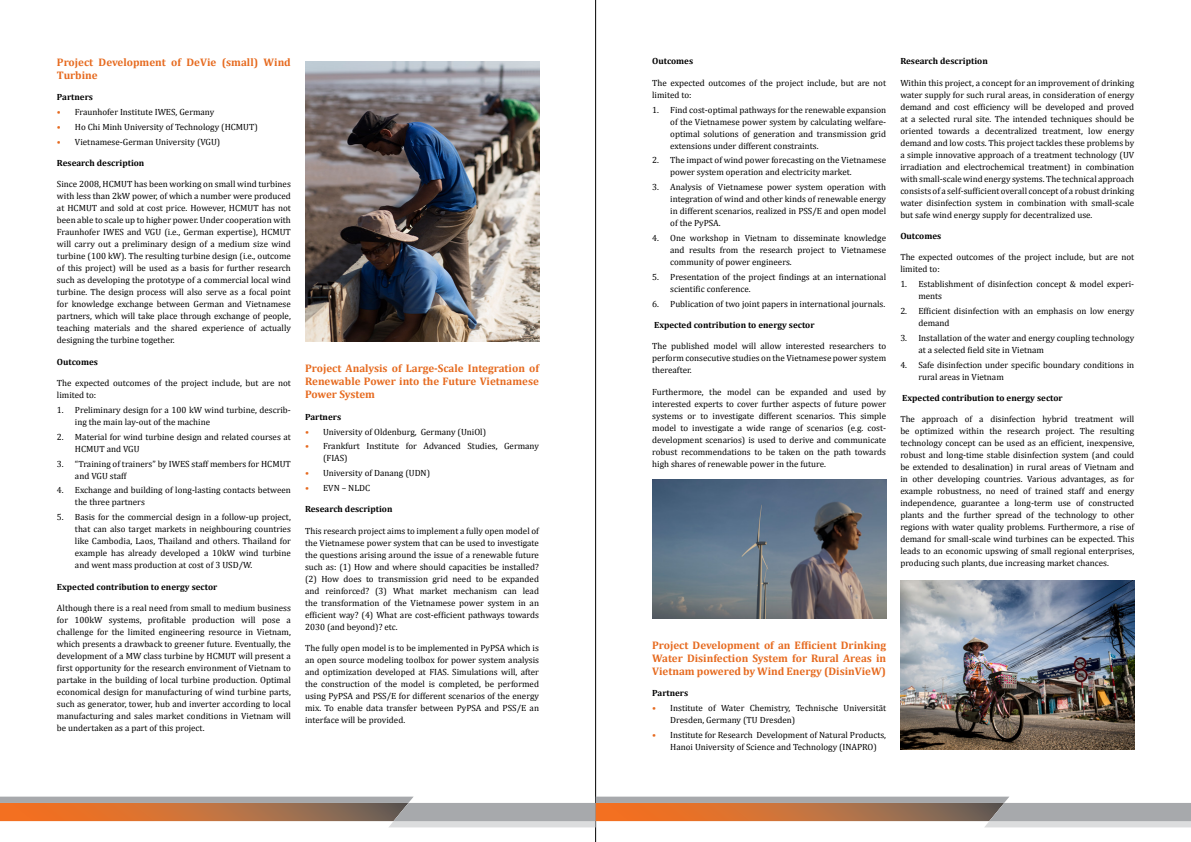
<style>
.page{position:relative;width:1191px;height:842px;background:#fff}
.page>*{position:absolute;margin:0;border:0;box-sizing:border-box;transform-origin:0 0}
.t1{font:700 11px/13px "Cambria";color:#e66a1f;text-align:justify}
.t2{font:9px/12px "Cambria";color:#000}
.t3{font:700 9px "Cambria";color:#000}
.s1{color:#e66a1f}
</style>
<div class="page">
<hr style="left:595px;top:0;width:1px;height:842px;background:#000">
<img style="left:305px;top:61px;width:234px;height:281px">
<img style="left:652px;top:480px;width:234px;height:138px">
<img style="left:900px;top:580px;width:234px;height:169px">
<svg style="left:0;top:797px;width:1191px;height:30px"></svg>
<p class="t1" style="left:57px;top:55px;width:235px">Project Development of DeVie (small) Wind<br>Turbine</p>
<p class="t3" style="left:57px;top:91px;width:38px">Partners</p>
<p class="t2" style="left:57px;top:106px;width:159px"><span class="s1">•</span> Fraunhofer Institute IWES, Germany</p>
<p class="t2" style="left:57px;top:121px;width:202px"><span class="s1">•</span> Ho Chi Minh University of Technology (HCMUT)</p>
<p class="t2" style="left:57px;top:136px;width:165px"><span class="s1">•</span> Vietnamese-German University (VGU)</p>
<p class="t3" style="left:57px;top:157px;width:89px">Research description</p>
<p class="t2" style="left:57px;top:178px;width:235px;text-align:justify">Since 2008, HCMUT has been working on small wind turbines with less than 2kW power, of which a number were produced at HCMUT and sold at cost price. However, HCMUT has not been able to scale up to higher power. Under cooperation with Fraunhofer IWES and VGU (i.e., German expertise), HCMUT will carry out a preliminary design of a medium size wind turbine (100 kW). The resulting turbine design (i.e., outcome of this project) will be used as a basis for further research such as developing the prototype of a commercial local wind turbine. The design process will also serve as a focal point for knowledge exchange between German and Vietnamese partners, which will take place through exchange of people, teaching materials and the shared experience of actually designing the turbine together.</p>
<p class="t3" style="left:57px;top:355px;width:42px">Outcomes</p>
<p class="t2" style="left:57px;top:377px;width:235px">The expected outcomes of the project include, but are not limited to:</p>
<p class="t2" style="left:75px;top:404px;width:217px;text-indent:-18px">1. Preliminary design for a 100 kW wind turbine, describ&shy;ing the main lay-out of the machine</p>
<p class="t2" style="left:75px;top:431px;width:217px;text-indent:-18px">2. Material for wind turbine design and related courses at<br>HCMUT and VGU</p>
<p class="t2" style="left:75px;top:457px;width:217px;text-indent:-18px">3. “Training of trainers” by IWES staff members for HCMUT and VGU staff</p>
<p class="t2" style="left:75px;top:484px;width:217px;text-indent:-18px">4. Exchange and building of long-lasting contacts between the three partners</p>
<p class="t2" style="left:75px;top:511px;width:217px;text-align:justify;text-indent:-18px">5. Basis for the commercial design in a follow-up project, that can also target markets in neighbouring countries like Cambodia, Laos, Thailand and others. Thailand for example has already developed a 10kW wind turbine and went mass production at cost of 3 USD/W.</p>
<p class="t3" style="left:57px;top:580px;width:162px">Expected contribution to energy sector</p>
<p class="t2" style="left:57px;top:602px;width:235px;text-align:justify">Although there is a real need from small to medium business for 100kW systems, profitable production will pose a challenge for the limited engineering resource in Vietnam, which presents a drawback to greener future. Eventually, the development of a MW class turbine by HCMUT will present a first opportunity for the research environment of Vietnam to partake in the building of local turbine production. Optimal economical design for manufacturing of wind turbine parts, such as generator, tower, hub and inverter according to local manufacturing and sales market conditions in Vietnam will be undertaken as a part of this project.</p>
<p class="t1" style="left:305px;top:362px;width:235px">Project Analysis of Large-Scale Integration of Renewable Power into the Future Vietnamese Power System</p>
<p class="t3" style="left:305px;top:410px;width:38px">Partners</p>
<p class="t2" style="left:305px;top:425px;width:183px"><span class="s1">•</span> University of Oldenburg, Germany (UniOl)</p>
<p class="t2" style="left:323px;top:440px;width:217px;text-indent:-18px"><span class="s1">•</span> Frankfurt Institute for Advanced Studies, Germany (FIAS)</p>
<p class="t2" style="left:305px;top:467px;width:127px"><span class="s1">•</span> University of Danang (UDN)</p>
<p class="t2" style="left:305px;top:482px;width:67px"><span class="s1">•</span> EVN – NLDC</p>
<p class="t3" style="left:305px;top:503px;width:89px">Research description</p>
<p class="t2" style="left:305px;top:525px;width:235px;text-align:justify">This research project aims to implement a fully open model of the Vietnamese power system that can be used to investigate the questions arising around the issue of a renewable future such as: (1) How and where should capacities be installed? (2) How does to transmission grid need to be expanded and reinforced? (3) What market mechanism can lead the transformation of the Vietnamese power system in an efficient way? (4) What are cost-efficient pathways towards 2030 (and beyond)? etc.</p>
<p class="t2" style="left:305px;top:642px;width:235px;text-align:justify">The fully open model is to be implemented in PyPSA which is an open source modeling toolbox for power system analysis and optimization developed at FIAS. Simulations will, after the construction of the model is completed, be performed using PyPSA and PSS/E for different scenarios of the energy mix. To enable data transfer between PyPSA and PSS/E an interface will be provided.</p>
<p class="t3" style="left:652px;top:55px;width:42px">Outcomes</p>
<p class="t2" style="left:652px;top:77px;width:235px">The expected outcomes of the project include, but are not limited to:</p>
<p class="t2" style="left:670px;top:103px;width:217px;text-align:justify;text-indent:-18px">1. Find cost-optimal pathways for the renewable expansion of the Vietnamese power system by calculating welfare&shy;optimal solutions of generation and transmission grid extensions under different constraints.</p>
<p class="t2" style="left:670px;top:154px;width:217px;text-indent:-18px">2. The impact of wind power forecasting on the Vietnamese power system operation and electricity market.</p>
<p class="t2" style="left:670px;top:181px;width:217px;text-align:justify;text-indent:-18px">3. Analysis of Vietnamese power system operation with integration of wind and other kinds of renewable energy in different scenarios, realized in PSS/E and open model of the PyPSA.</p>
<p class="t2" style="left:670px;top:232px;width:217px;text-align:justify;text-indent:-18px">4. One workshop in Vietnam to disseminate knowledge and results from the research project to Vietnamese community of power engineers.</p>
<p class="t2" style="left:670px;top:271px;width:217px;text-indent:-18px">5. Presentation of the project findings at an international scientific conference.</p>
<p class="t2" style="left:652px;top:298px;width:234px">6. Publication of two joint papers in international journals.</p>
<p class="t3" style="left:654px;top:319px;width:162px">Expected contribution to energy sector</p>
<p class="t2" style="left:652px;top:340px;width:235px;text-align:justify">The published model will allow interested researchers to perform consecutive studies on the Vietnamese power system thereafter.</p>
<p class="t2" style="left:652px;top:386px;width:235px;text-align:justify">Furthermore, the model can be expanded and used by interested experts to cover further aspects of future power systems or to investigate different scenarios. This simple model to investigate a wide range of scenarios (e.g. cost&shy;development scenarios) is used to derive and communicate robust recommendations to be taken on the path towards high shares of renewable power in the future.</p>
<p class="t3" style="left:900px;top:55px;width:89px">Research description</p>
<p class="t2" style="left:900px;top:77px;width:235px;text-align:justify">Within this project, a concept for an improvement of drinking water supply for such rural areas, in consideration of energy demand and cost efficiency will be developed and proved at a selected rural site. The intended techniques should be oriented towards a decentralized treatment, low energy demand and low costs. This project tackles these problems by a simple innovative approach of a treatment technology (UV irradiation and electrochemical treatment) in combination with small-scale wind energy systems. The technical approach consists of a self-sufficient overall concept of a robust drinking water disinfection system in combination with small-scale but safe wind energy supply for decentralized use.</p>
<p class="t3" style="left:900px;top:230px;width:42px">Outcomes</p>
<p class="t2" style="left:900px;top:251px;width:235px">The expected outcomes of the project include, but are not limited to:</p>
<p class="t2" style="left:918px;top:278px;width:217px;text-indent:-18px">1. Establishment of disinfection concept &amp; model experi&shy;ments</p>
<p class="t2" style="left:918px;top:305px;width:217px;text-indent:-18px">2. Efficient disinfection with an emphasis on low energy demand</p>
<p class="t2" style="left:918px;top:332px;width:217px;text-indent:-18px">3. Installation of the water and energy coupling technology at a selected field site in Vietnam</p>
<p class="t2" style="left:918px;top:359px;width:217px;text-indent:-18px">4. Safe disinfection under specific boundary conditions in rural areas in Vietnam</p>
<p class="t3" style="left:902px;top:392px;width:162px">Expected contribution to energy sector</p>
<p class="t2" style="left:900px;top:413px;width:235px;text-align:justify">The approach of a disinfection hybrid treatment will be optimized within the research project. The resulting technology concept can be used as an efficient, inexpensive, robust and long-time stable disinfection system (and could be extended to desalination) in rural areas of Vietnam and in other developing countries. Various advantages, as for example robustness, no need of trained staff and energy independence, guarantee a long-term use of constructed plants and the further spread of the technology to other regions with water quality problems. Furthermore, a rise of demand for small-scale wind turbines can be expected. This leads to an economic upswing of small regional enterprises, producing such plants, due increasing market chances.</p>
<p class="t1" style="left:652px;top:638px;width:235px">Project Development of an Efficient Drinking Water Disinfection System for Rural Areas in Vietnam powered by Wind Energy (DisinVieW)</p>
<p class="t3" style="left:652px;top:687px;width:38px">Partners</p>
<p class="t2" style="left:670px;top:702px;width:217px;text-indent:-18px"><span class="s1">•</span> Institute of Water Chemistry, Technische Universität<br>Dresden, Germany (TU Dresden)</p>
<p class="t2" style="left:670px;top:729px;width:217px;text-indent:-18px"><span class="s1">•</span> Institute for Research Development of Natural Products,<br>Hanoi University of Science and Technology (INAPRO)</p>
</div>
